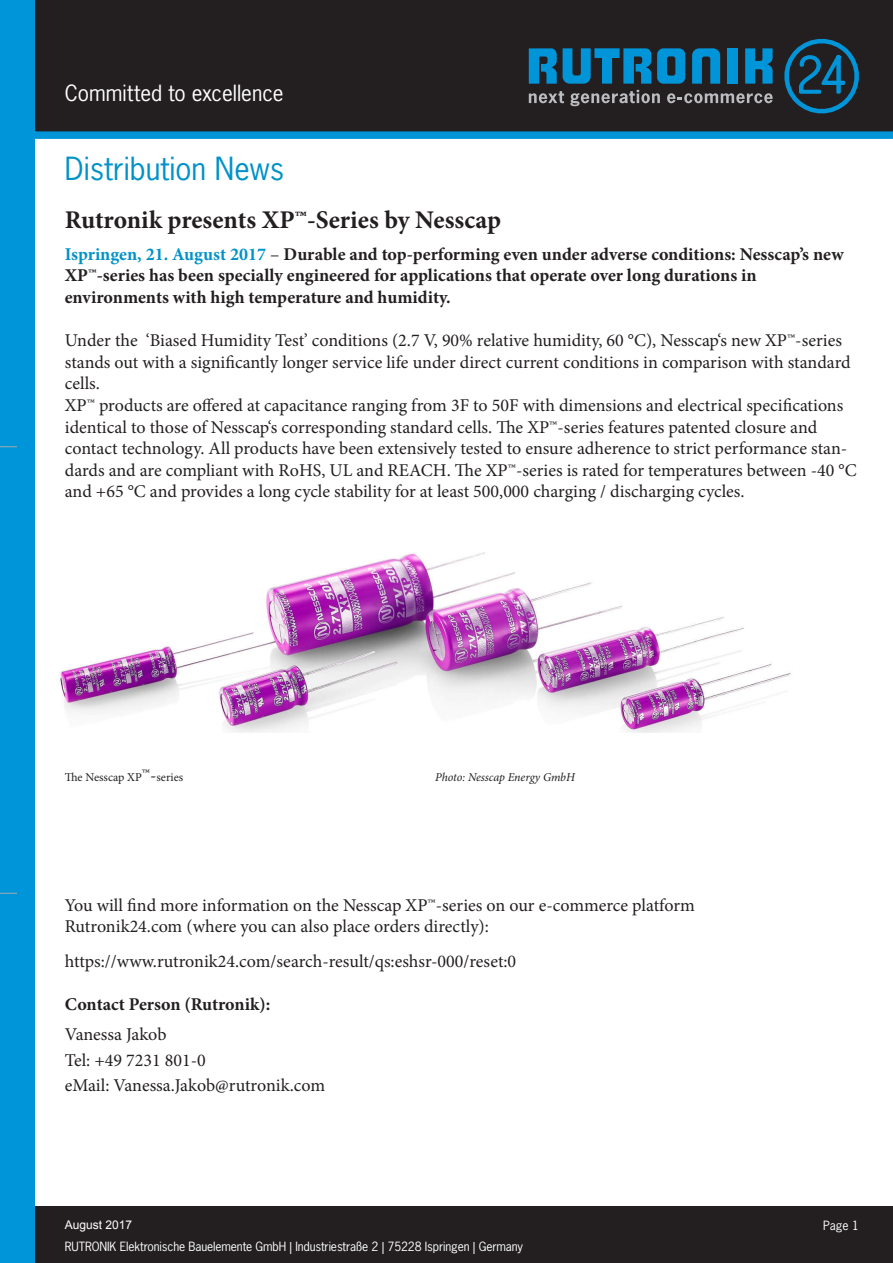
<style>
.page{position:relative;width:893px;height:1263px;background:#fff}
.page>*{position:absolute;margin:0;border:0;box-sizing:border-box;transform-origin:0 0}
.t1{font:30px "News Gothic Std";color:#0092c8}
.t2{font:700 25.5px "Minion Pro";color:#231f20}
.t3{font:21px "News Gothic Std";color:#fff}
.grundtext{font:18px/21.6px "Minion Pro";color:#231f20}
.grundtext-2{font:700 18px/21.6px "Minion Pro";color:#231f20}
.t4{font:12px "News Gothic Std";letter-spacing:-.01em;color:#fff}
.t5{font:italic 12px "Minion Pro";letter-spacing:-.01em;color:#231f20}
.t6{font:12px "Minion Pro";color:#231f20}
.grundtext-3{font:12px "Arial";color:#fff}
.s1{color:#0092c8}
.s2{font-weight:400}
.s3{font-size:18px}
</style>
<div class="page">
<div style="left:0;top:0;width:893px;height:135px;background:#231f20"></div>
<div style="left:0;top:1206px;width:893px;height:57px;background:#231f20"></div>
<svg style="left:784px;top:39px;width:75px;height:74px"></svg>
<div style="left:727px;top:48px;width:11px;height:36px;background:#0095d9"></div>
<svg style="left:745px;top:48px;width:28px;height:36px"></svg>
<svg style="left:529px;top:48px;width:28px;height:36px"></svg>
<svg style="left:563px;top:48px;width:122px;height:36px"></svg>
<svg style="left:692px;top:48px;width:28px;height:36px"></svg>
<svg style="left:529px;top:91px;width:35px;height:12px"></svg>
<svg style="left:570px;top:90px;width:90px;height:16px"></svg>
<svg style="left:667px;top:93px;width:106px;height:10px"></svg>
<div style="left:0;top:0;width:34px;height:1263px;background:#0095d9"></div>
<div style="left:34px;top:131px;width:859px;height:8px;background:#0095d9"></div>
<svg style="left:0;top:446px;width:17px;height:1px"></svg>
<svg style="left:0;top:893px;width:17px;height:1px"></svg>
<img style="left:59px;top:552px;width:732px;height:180px">
<p class="t3" style="left:65px;top:80px;width:220px">Committed to excellence</p>
<p class="t1" style="left:65px;top:149px;width:221px">Distribution News</p>
<p class="t2" style="left:65px;top:202px;width:438px">Rutronik presents XP™-Series by Nesscap</p>
<p class="grundtext-2" style="left:65px;top:243px;width:780px"><span class="s1">Ispringen, 21. August 2017</span> <span class="s2">–</span> Durable and top-performing even under adverse conditions: Nesscap’s new<br>XP™-series has been specially engineered for applications that operate over long durations in environments with high temperature and humidity.</p>
<p class="grundtext" style="left:65px;top:330px;width:787px">Under the ‘Biased Humidity Test’ conditions (2.7 V, 90% relative humidity, 60 °C), Nesscap‘s new XP™-series stands out with a significantly longer service life under direct current conditions in comparison with standard cells.</p>
<p class="grundtext" style="left:65px;top:395px;width:793px">XP™ products are offered at capacitance ranging from 3F to 50F with dimensions and electrical specifications identical to those of Nesscap‘s corresponding standard cells. The XP™-series features patented closure and contact technology. All products have been extensively tested to ensure adherence to strict performance stan&shy;dards and are compliant with RoHS, UL and REACH. The XP™-series is rated for temperatures between -40 °C and +65 °C and provides a long cycle stability for at least 500,000 charging / discharging cycles.</p>
<p class="t6" style="left:65px;top:769px;width:120px">The Nesscap XP<span class="s3">™-</span>series</p>
<p class="t5" style="left:435px;top:769px;width:141px">Photo: Nesscap Energy GmbH</p>
<p class="grundtext" style="left:65px;top:894px;width:632px">You will find more information on the Nesscap XP™-series on our e-commerce platform<br>Rutronik24.com (where you can also place orders directly):</p>
<p class="grundtext" style="left:65px;top:950px;width:453px">https://www.rutronik24.com/search-result/qs:eshsr-000/reset:0</p>
<p class="grundtext-2" style="left:65px;top:993px;width:207px">Contact Person (Rutronik):</p>
<p class="grundtext" style="left:65px;top:1023px;width:103px">Vanessa Jakob</p>
<p class="grundtext" style="left:65px;top:1049px;width:143px">Tel: +49 7231 801-0</p>
<p class="grundtext" style="left:65px;top:1075px;width:262px">eMail: Vanessa.Jakob@rutronik.com</p>
<p class="grundtext-3" style="left:65px;top:1217px;width:69px">August 2017</p>
<p class="t4" style="left:65px;top:1239px;width:460px">RUTRONIK Elektronische Bauelemente GmbH | Industriestraße 2 | 75228 Ispringen | Germany</p>
<p class="t4" style="left:823px;top:1217px;width:37px">Page 1</p>
</div>
